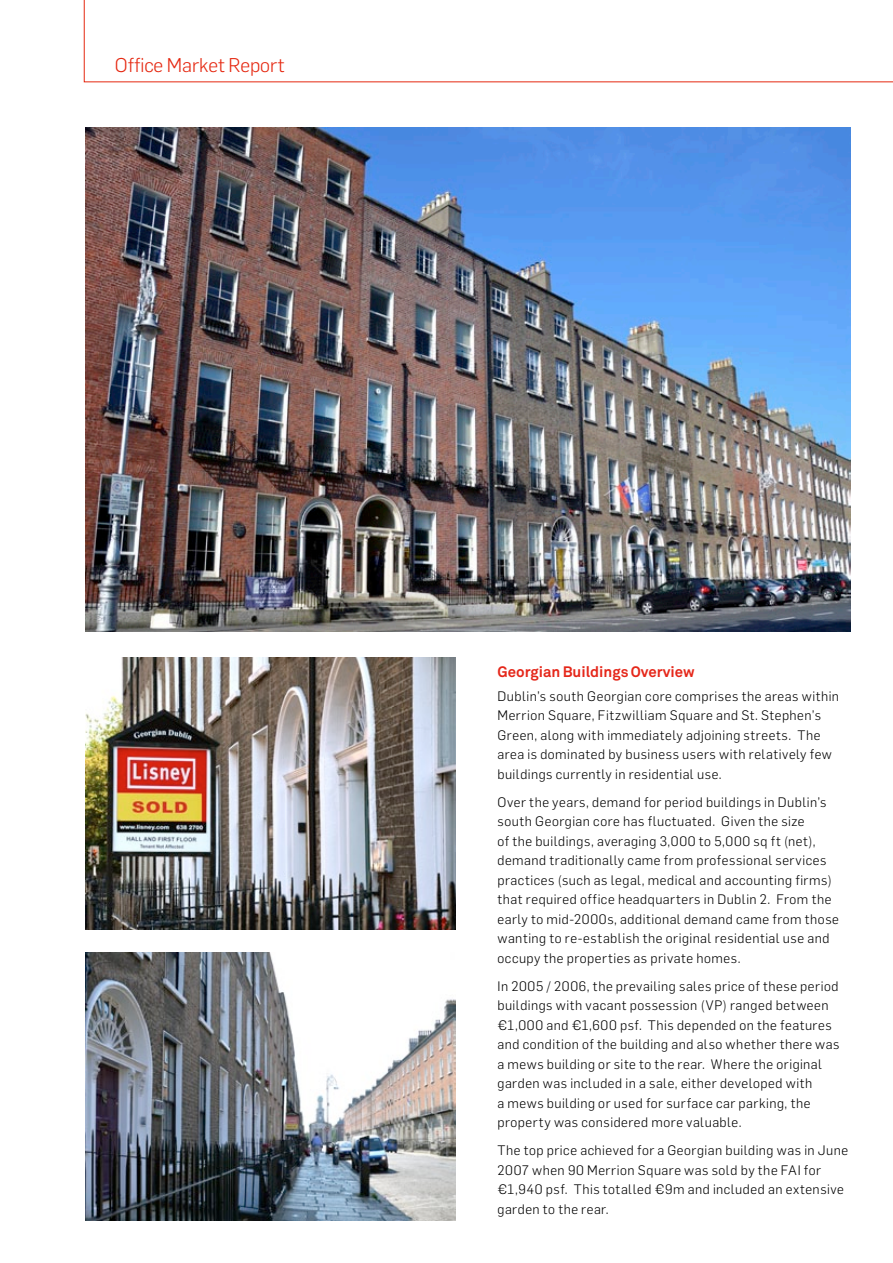
<style>
.page{position:relative;width:893px;height:1263px;background:#fff}
.page>*{position:absolute;margin:0;border:0;box-sizing:border-box;transform-origin:0 0}
.t1{font:300 19.5px "Flama";color:#e52710}
.t2{font:700 15px "Akkurat";color:#e5271a}
.t3{font:300 13.5px/19.5px "Flama";letter-spacing:.04em;color:#000}
</style>
<div class="page">
<img style="left:85px;top:127px;width:765px;height:504px">
<img style="left:85px;top:952px;width:370px;height:268px">
<img style="left:85px;top:657px;width:370px;height:272px">
<svg style="left:84px;top:0;width:809px;height:82px"></svg>
<h1 class="t1" style="left:115px;top:52px;width:171px">Office Market Report</h1>
<p class="t2" style="left:497px;top:662px;width:199px">Georgian Buildings Overview</p>
<p class="t3" style="left:497px;top:685px;width:343px">Dublin’s south Georgian core comprises the areas within Merrion Square, Fitzwilliam Square and St. Stephen’s Green, along with immediately adjoining streets. The area is dominated by business users with relatively few buildings currently in residential use.</p>
<p class="t3" style="left:497px;top:791px;width:343px">Over the years, demand for period buildings in Dublin’s south Georgian core has fluctuated. Given the size<br>of the buildings, averaging 3,000 to 5,000 sq ft (net), demand traditionally came from professional services practices (such as legal, medical and accounting firms) that required office headquarters in Dublin 2. From the early to mid-2000s, additional demand came from those wanting to re-establish the original residential use and occupy the properties as private homes.</p>
<p class="t3" style="left:497px;top:975px;width:343px">In 2005 / 2006, the prevailing sales price of these period buildings with vacant possession (VP) ranged between €1,000 and €1,600 psf. This depended on the features and condition of the building and also whether there was a mews building or site to the rear. Where the original garden was included in a sale, either developed with<br>a mews building or used for surface car parking, the property was considered more valuable.</p>
<p class="t3" style="left:497px;top:1140px;width:352px">The top price achieved for a Georgian building was in June 2007 when 90 Merrion Square was sold by the FAI for €1,940 psf. This totalled €9m and included an extensive garden to the rear.</p>
</div>
